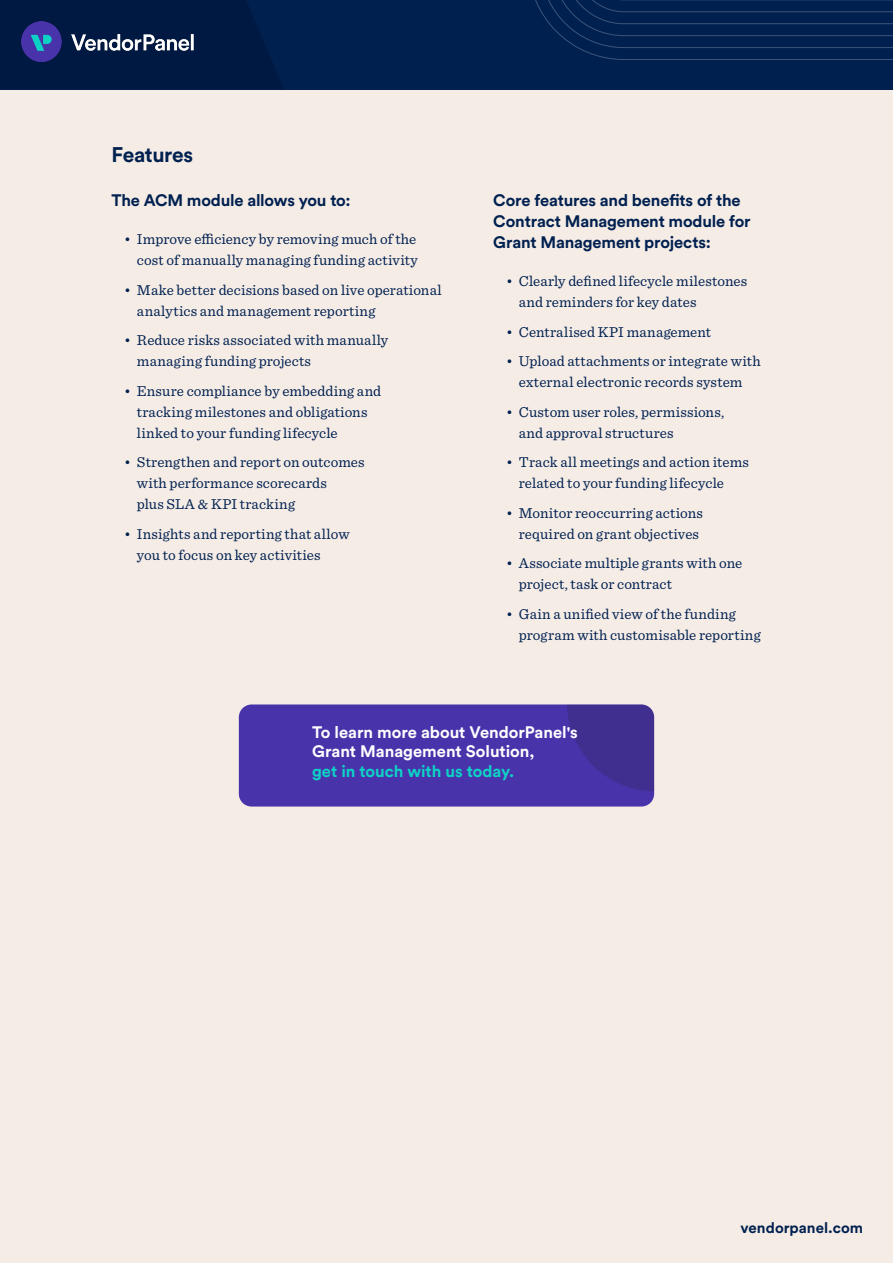
<style>
.page{position:relative;width:893px;height:1263px;background:#f5ece6}
.page>*{position:absolute;margin:0;border:0;box-sizing:border-box;transform-origin:0 0}
.t1{font:700 21px "Circular Std";letter-spacing:-.015em;color:#002050}
.t2{font:700 16.5px/21px "Circular Std";letter-spacing:-.01em;color:#002050}
.Caption_1{font:700 16.5px/19.5px "Circular Std";color:#fff}
.t3{font:15px/21px "Sentinel";letter-spacing:.01em;color:#002050}
.t4{font:700 15px "Circular Std";letter-spacing:.005em;color:#002050}
.s1{color:#0dd4c5}
</style>
<div class="page">
<div style="left:0;top:0;width:893px;height:89px;background:#002050"></div>
<svg style="left:0;top:0;width:284px;height:89px"></svg>
<div style="left:239px;top:704px;width:415px;height:102px;background:#4933ab;border-radius:13px"></div>
<svg style="left:567px;top:704px;width:87px;height:87px"></svg>
<svg style="left:535px;top:0;width:358px;height:60px"></svg>
<img style="left:21px;top:21px;width:181px;height:41px">
<h2 class="t1" style="left:111px;top:141px;width:83px">Features</h2>
<h3 class="t2" style="left:111px;top:189px;width:241px">The ACM module allows you to:</h3>
<p class="t3" style="left:124px;top:228px;width:295px;text-align:right">• Improve efficiency by removing much of the cost of manually managing funding activity</p>
<p class="t3" style="left:137px;top:278px;width:306px;text-indent:-13px">• Make better decisions based on live operational analytics and management reporting</p>
<p class="t3" style="left:137px;top:329px;width:253px;text-indent:-13px">• Reduce risks associated with manually managing funding projects</p>
<p class="t3" style="left:137px;top:379px;width:246px;text-indent:-13px">• Ensure compliance by embedding and tracking milestones and obligations linked to your funding lifecycle</p>
<p class="t3" style="left:137px;top:451px;width:229px;text-indent:-13px">• Strengthen and report on outcomes with performance scorecards<br>plus SLA &amp; KPI tracking</p>
<p class="t3" style="left:137px;top:522px;width:214px;text-indent:-13px">• Insights and reporting that allow you to focus on key activities</p>
<h3 class="t2" style="left:493px;top:189px;width:259px">Core features and benefits of the<br>Contract Management module for<br>Grant Management projects:</h3>
<p class="t3" style="left:519px;top:270px;width:230px;text-indent:-13px">• Clearly defined lifecycle milestones and reminders for key dates</p>
<p class="t3" style="left:506px;top:320px;width:206px">• Centralised KPI management</p>
<p class="t3" style="left:506px;top:350px;width:256px;text-align:center">• Upload attachments or integrate with external electronic records system</p>
<p class="t3" style="left:519px;top:400px;width:207px;text-indent:-13px">• Custom user roles, permissions, and approval structures</p>
<p class="t3" style="left:519px;top:451px;width:232px;text-indent:-13px">• Track all meetings and action items related to your funding lifecycle</p>
<p class="t3" style="left:506px;top:501px;width:198px;text-align:center">• Monitor reoccurring actions required on grant objectives</p>
<p class="t3" style="left:519px;top:552px;width:225px;text-indent:-13px">• Associate multiple grants with one project, task or contract</p>
<p class="t3" style="left:519px;top:602px;width:243px;text-indent:-13px">• Gain a unified view of the funding program with customisable reporting</p>
<p class="Caption_1" style="left:312px;top:722px;width:267px">To learn more about VendorPanel's<br>Grant Management Solution,<br><span class="s1">get in touch with us today.</span></p>
<p class="t4" style="left:741px;top:1218px;width:124px">vendorpanel.com</p>
</div>
